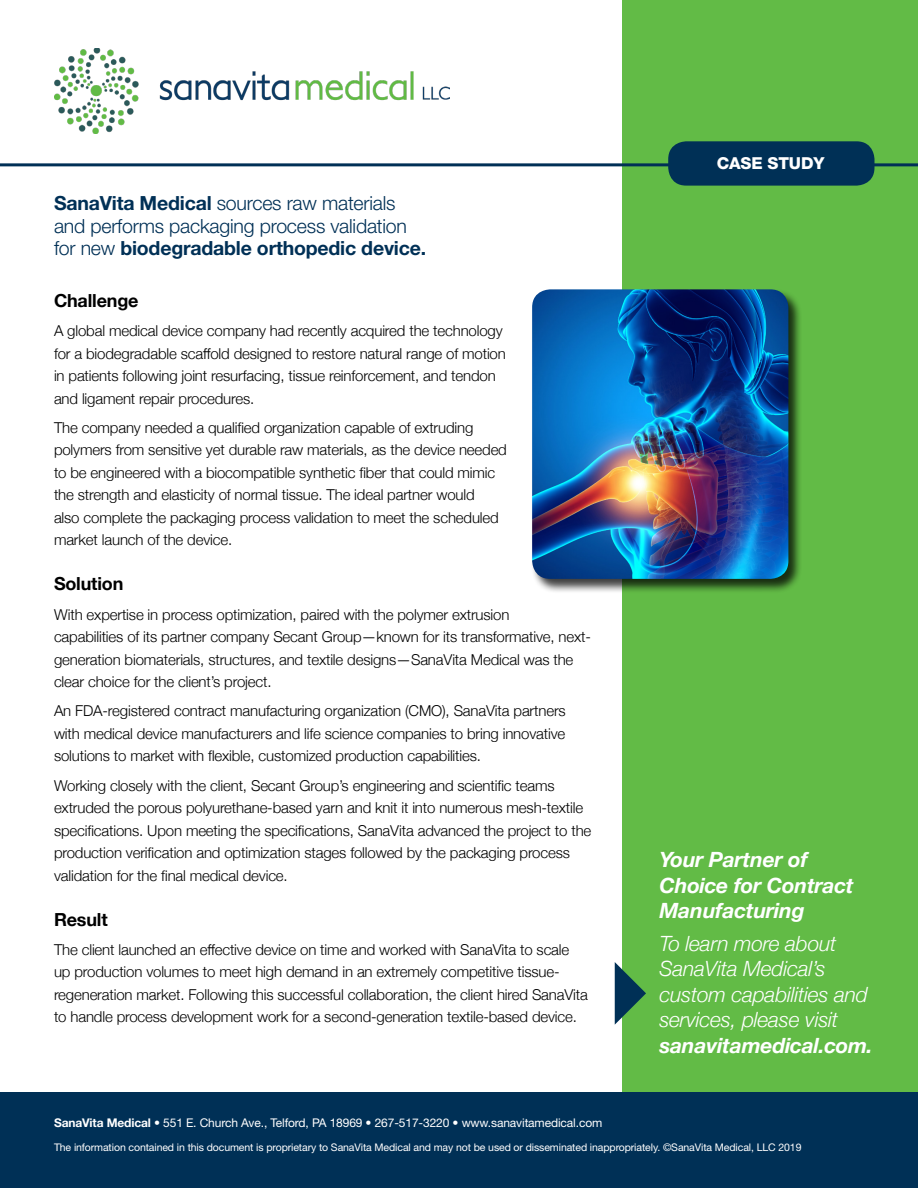
<style>
.page{position:relative;width:918px;height:1188px;background:#fff}
.page>*{position:absolute;margin:0;border:0;box-sizing:border-box;transform-origin:0 0}
.Copy_Matter{font:italic 300 21px/25.5px "Helvetica Neue";letter-spacing:-.01em;color:#fff}
.Copy_Matter-2{font:italic 700 21px/25.5px "Helvetica Neue";letter-spacing:-.01em;color:#fff}
.Copy_Matter-3{font:300 19.5px/22.5px "Helvetica Neue LT Std";letter-spacing:-.01em;color:#003056}
.Copy_Matter-4{font:700 18px "Helvetica Neue";letter-spacing:-.01em;color:#000}
.Copy_Matter-5{font:800 16.5px "Helvetica Neue LT Std";letter-spacing:-.01em;color:#fff}
.Copy_Matter-6{font:300 15px/22.5px "Helvetica Neue";letter-spacing:-.01em;color:#000}
.Copy_Matter-7{font:12px "Helvetica Neue LT Std";letter-spacing:-.01em;color:#fff}
.Copy_Matter-8{font:10.5px "Helvetica Neue LT Std";letter-spacing:-.01em;color:#fff}
.s1{font-weight:700}
</style>
<div class="page">
<img style="left:54px;top:48px;width:395px;height:85px">
<div style="left:622px;top:0;width:296px;height:1188px;background:#62bb46"></div>
<svg style="left:615px;top:962px;width:31px;height:63px"></svg>
<hr style="left:0;top:163px;width:918px;height:3px;background:#003056">
<div style="left:531px;top:288px;width:272px;height:305px;background:#000;opacity:.75"></div>
<img style="left:532px;top:289px;width:256px;height:290px">
<div style="left:668px;top:141px;width:207px;height:45px;background:#003056;border-radius:18px"></div>
<div style="left:0;top:1093px;width:918px;height:95px;background:#003056"></div>
<p class="Copy_Matter-3" style="left:54px;top:192px;width:374px"><span class="s1">SanaVita Medical</span> sources raw materials and performs packaging process validation for new <span class="s1">biodegradable orthopedic device.</span></p>
<p class="Copy_Matter-4" style="left:54px;top:286px;width:86px">Challenge</p>
<p class="Copy_Matter-6" style="left:54px;top:318px;width:453px">A global medical device company had recently acquired the technology for a biodegradable scaffold designed to restore natural range of motion in patients following joint resurfacing, tissue reinforcement, and tendon and ligament repair procedures.</p>
<p class="Copy_Matter-6" style="left:54px;top:415px;width:454px">The company needed a qualified organization capable of extruding polymers from sensitive yet durable raw materials, as the device needed to be engineered with a biocompatible synthetic fiber that could mimic the strength and elasticity of normal tissue. The ideal partner would<br>also complete the packaging process validation to meet the scheduled market launch of the device.</p>
<p class="Copy_Matter-4" style="left:54px;top:570px;width:71px">Solution</p>
<p class="Copy_Matter-6" style="left:54px;top:602px;width:539px">With expertise in process optimization, paired with the polymer extrusion<br>capabilities of its partner company Secant Group—known for its transformative, next&shy;generation biomaterials, structures, and textile designs—SanaVita Medical was the clear choice for the client’s project.</p>
<p class="Copy_Matter-6" style="left:54px;top:699px;width:513px;text-align:justify">An FDA-registered contract manufacturing organization (CMO), SanaVita partners with medical device manufacturers and life science companies to bring innovative solutions to market with flexible, customized production capabilities.</p>
<p class="Copy_Matter-6" style="left:54px;top:773px;width:539px">Working closely with the client, Secant Group’s engineering and scientific teams extruded the porous polyurethane-based yarn and knit it into numerous mesh-textile specifications. Upon meeting the specifications, SanaVita advanced the project to the production verification and optimization stages followed by the packaging process validation for the final medical device.</p>
<p class="Copy_Matter-4" style="left:54px;top:905px;width:55px">Result</p>
<p class="Copy_Matter-6" style="left:54px;top:937px;width:536px">The client launched an effective device on time and worked with SanaVita to scale up production volumes to meet high demand in an extremely competitive tissue&shy;regeneration market. Following this successful collaboration, the client hired SanaVita to handle process development work for a second-generation textile-based device.</p>
<p class="Copy_Matter-5" style="left:717px;top:153px;width:109px">CASE STUDY</p>
<p class="Copy_Matter-2" style="left:659px;top:848px;width:196px">Your Partner of<br>Choice for Contract<br>Manufacturing</p>
<p class="Copy_Matter" style="left:659px;top:929px;width:215px">To learn more about<br>SanaVita Medical’s custom capabilities and services, please visit <span class="s1">sanavitamedical.com.</span></p>
<p class="Copy_Matter-7" style="left:54px;top:1116px;width:550px"><span class="s1">SanaVita Medical</span> • 551 E. Church Ave., Telford, PA 18969 • 267-517-3220 • www.sanavitamedical.com</p>
<p class="Copy_Matter-8" style="left:54px;top:1141px;width:749px">The information contained in this document is proprietary to SanaVita Medical and may not be used or disseminated inappropriately. ©SanaVita Medical, LLC 2019</p>
</div>
